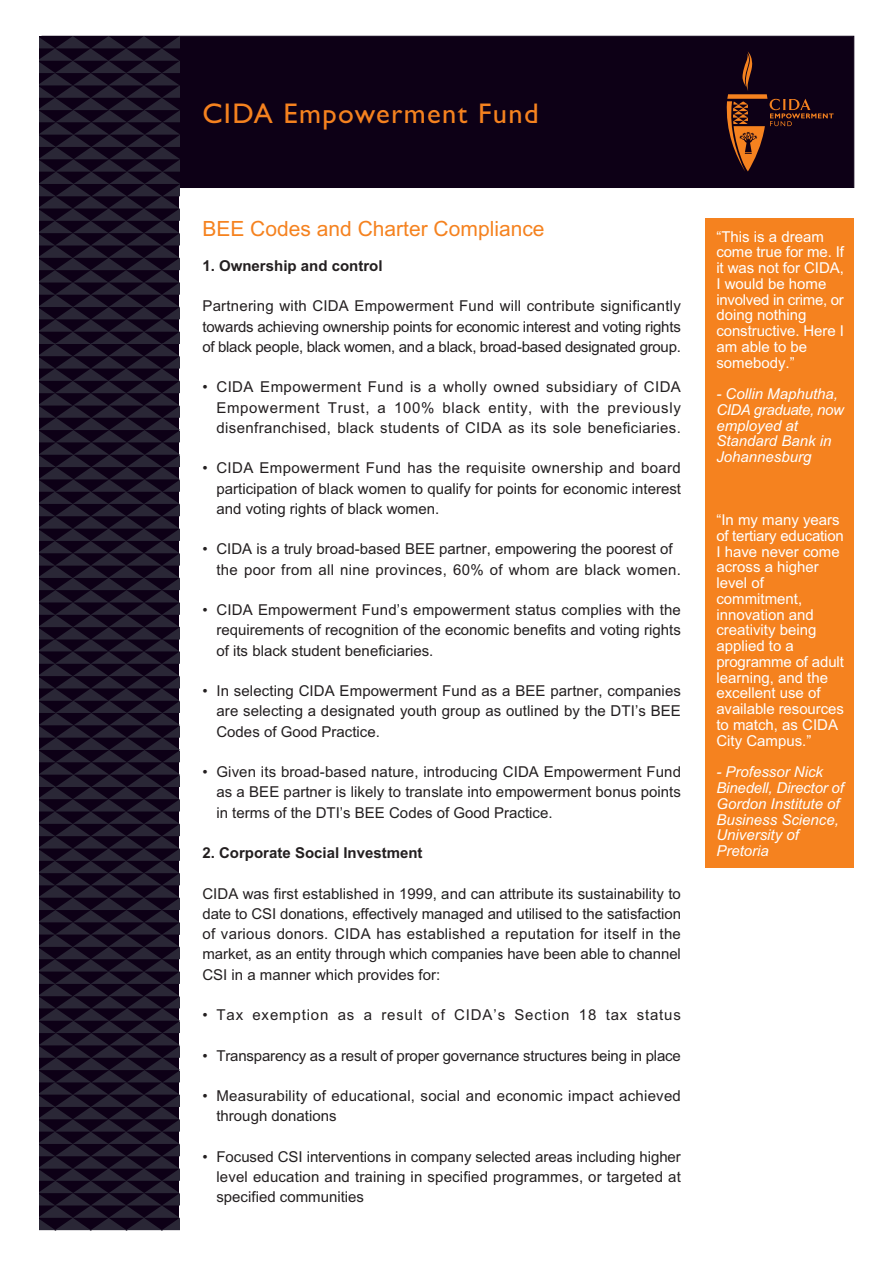
<style>
.page{position:relative;width:893px;height:1265px;background:#fff}
.page>*{position:absolute;margin:0;border:0;box-sizing:border-box;transform-origin:0 0}
.t1{font:28.5px "Gill Sans";letter-spacing:.05em;color:#f5821f}
.t2{font:21px "Arial";color:#f5821f}
.t3{font:15px/20.2px "Arial";color:#231f20;text-align:justify}
.t4{font:15px/15.8px "Arial";color:#fff}
.t5{font:italic 15px/15.8px "Arial";color:#fff}
.t6{font:700 15px "Arial";color:#231f20}
.t7{font:15px "Arial";letter-spacing:.055em;color:#231f20}
</style>
<div class="page">
<div style="left:705px;top:218px;width:148px;height:650px;background:#f5821f"></div>
<div style="left:42px;top:36px;width:812px;height:152px;background:#0d0016;border:1px solid #0d0016"></div>
<svg style="left:40px;top:36px;width:139px;height:1195px;background:#1b1326"></svg>
<svg style="left:726px;top:51px;width:107px;height:121px"></svg>
<h1 class="t1" style="left:202px;top:103px;width:337px">CIDA Empowerment Fund</h1>
<h2 class="t2" style="left:202px;top:220px;width:343px">BEE Codes and Charter Compliance</h2>
<p class="t6" style="left:202px;top:260px;width:182px">1. Ownership and control</p>
<p class="t3" style="left:202px;top:297px;width:480px">Partnering with CIDA Empowerment Fund will contribute significantly towards achieving ownership points for economic interest and voting rights of black people, black women, and a black, broad-based designated group.</p>
<p class="t3" style="left:216px;top:378px;width:466px;text-indent:-14px">• CIDA Empowerment Fund is a wholly owned subsidiary of CIDA Empowerment Trust, a 100% black entity, with the previously disenfranchised, black students of CIDA as its sole beneficiaries.</p>
<p class="t3" style="left:216px;top:459px;width:466px;text-indent:-14px">• CIDA Empowerment Fund has the requisite ownership and board participation of black women to qualify for points for economic interest and voting rights of black women.</p>
<p class="t3" style="left:216px;top:540px;width:466px;text-indent:-14px">• CIDA is a truly broad-based BEE partner, empowering the poorest of the poor from all nine provinces, 60% of whom are black women.</p>
<p class="t3" style="left:216px;top:601px;width:466px;text-indent:-14px">• CIDA Empowerment Fund’s empowerment status complies with the requirements of recognition of the economic benefits and voting rights of its black student beneficiaries.</p>
<p class="t3" style="left:216px;top:682px;width:466px;text-indent:-14px">• In selecting CIDA Empowerment Fund as a BEE partner, companies are selecting a designated youth group as outlined by the DTI’s BEE Codes of Good Practice.</p>
<p class="t3" style="left:216px;top:763px;width:466px;text-indent:-14px">• Given its broad-based nature, introducing CIDA Empowerment Fund as a BEE partner is likely to translate into empowerment bonus points in terms of the DTI’s BEE Codes of Good Practice.</p>
<p class="t6" style="left:202px;top:847px;width:222px">2. Corporate Social Investment</p>
<p class="t3" style="left:202px;top:884px;width:480px">CIDA was first established in 1999, and can attribute its sustainability to date to CSI donations, effectively managed and utilised to the satisfaction of various donors. CIDA has established a reputation for itself in the market, as an entity through which companies have been able to channel CSI in a manner which provides for:</p>
<p class="t7" style="left:202px;top:1009px;width:480px">• Tax exemption as a result of CIDA’s Section 18 tax status</p>
<p class="t3" style="left:202px;top:1046px;width:480px">• Transparency as a result of proper governance structures being in place</p>
<p class="t3" style="left:216px;top:1087px;width:466px;text-indent:-14px">• Measurability of educational, social and economic impact achieved through donations</p>
<p class="t3" style="left:216px;top:1148px;width:466px;text-indent:-14px">• Focused CSI interventions in company selected areas including higher level education and training in specified programmes, or targeted at specified communities</p>
<p class="t4" style="left:716px;top:230px;width:129px">“This is a dream come true for me. If it was not for CIDA,<br>I would be home involved in crime, or doing nothing constructive. Here I am able to be somebody.”</p>
<p class="t5" style="left:716px;top:387px;width:129px">- Collin Maphutha,<br>CIDA graduate, now employed at<br>Standard Bank in<br>Johannesburg</p>
<p class="t4" style="left:716px;top:513px;width:129px">“In my many years of tertiary education<br>I have never come across a higher level of commitment, innovation and creativity being applied to a programme of adult learning, and the excellent use of available resources to match, as CIDA<br>City Campus.”</p>
<p class="t5" style="left:716px;top:765px;width:129px">- Professor Nick<br>Binedell, Director of<br>Gordon Institute of<br>Business Science,<br>University of<br>Pretoria</p>
</div>
